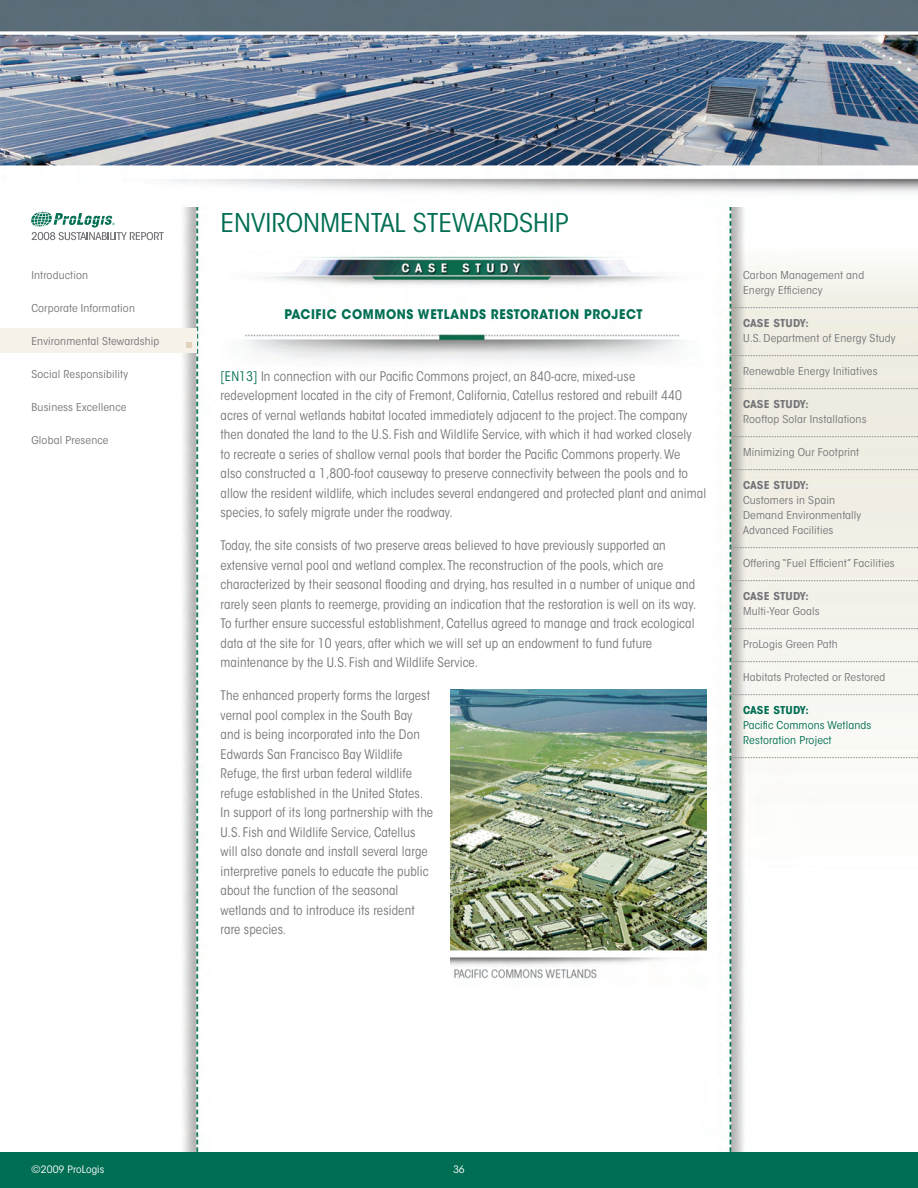
<style>
.page{position:relative;width:918px;height:1188px;background:#fff}
.page>*{position:absolute;margin:0;border:0;box-sizing:border-box;transform-origin:0 0}
.t1{font:condensed 25.65px "ITC Avant Garde Std";color:#006e53;scale:1.11 1}
.t2{font:condensed 13.2px/19.5px "ITC Avant Garde Std";letter-spacing:.01em;color:#76767a}
.t3{font:700 13.2px "ITC Avant Garde Std";letter-spacing:.05em;color:#006e53;scale:.91 1}
.t4{font:condensed 10.8px/15px "ITC Avant Garde Std";letter-spacing:.01em;color:#76767a;scale:1.11 1}
.t5{font:700 condensed 10.8px "ITC Avant Garde Std";letter-spacing:.01em;color:#76767a;scale:1.11 1}
.t6{font:condensed 10.8px/15px "ITC Avant Garde Std";letter-spacing:.01em;color:#006e53;scale:1.11 1}
.t7{font:700 condensed 10.8px "ITC Avant Garde Std";letter-spacing:.01em;color:#006e53;scale:1.11 1}
.t8{font:condensed 10.2px "ITC Avant Garde Std";letter-spacing:.01em;color:#fff;scale:1.11 1}
.s1{color:#006e53}
</style>
<div class="page">
<img style="left:0;top:0;width:918px;height:1152px">
<img style="left:220px;top:251px;width:483px;height:162px">
<div style="left:0;top:1152px;width:918px;height:36px;background:#006e53"></div>
<svg style="left:31px;top:212px;width:133px;height:28px"></svg>
<svg style="left:730px;top:307px;width:188px;height:1px"></svg>
<svg style="left:730px;top:355px;width:188px;height:1px"></svg>
<svg style="left:730px;top:388px;width:188px;height:1px"></svg>
<svg style="left:730px;top:436px;width:188px;height:1px"></svg>
<svg style="left:730px;top:469px;width:188px;height:1px"></svg>
<svg style="left:730px;top:547px;width:188px;height:1px"></svg>
<svg style="left:730px;top:580px;width:188px;height:1px"></svg>
<svg style="left:730px;top:628px;width:188px;height:1px"></svg>
<svg style="left:730px;top:661px;width:188px;height:1px"></svg>
<svg style="left:730px;top:694px;width:188px;height:1px"></svg>
<svg style="left:730px;top:757px;width:188px;height:1px"></svg>
<div style="left:220px;top:211px;width:486px;height:36px;background:#fff"></div>
<div style="left:0;top:328px;width:196px;height:25px;background:#f6f1e9"></div>
<svg style="left:186px;top:342px;width:6px;height:6px"></svg>
<img style="left:450px;top:689px;width:256px;height:297px">
<p class="t4" style="left:32px;top:268px;width:52px">Introduction</p>
<p class="t4" style="left:32px;top:301px;width:95px">Corporate Information</p>
<p class="t4" style="left:32px;top:334px;width:117px">Environmental Stewardship</p>
<p class="t4" style="left:32px;top:367px;width:89px">Social Responsibility</p>
<p class="t4" style="left:32px;top:400px;width:87px">Business Excellence</p>
<p class="t4" style="left:32px;top:433px;width:71px">Global Presence</p>
<h1 class="t1" style="left:220px;top:207px;width:315px">ENVIRONMENTAL STEWARDSHIP</h1>
<p class="t3" style="left:284px;top:306px;width:395px">PACIFIC COMMONS WETLANDS RESTORATION PROJECT</p>
<p class="t2" style="left:220px;top:366px;width:487px"><span class="s1">[EN13]</span> In connection with our Pacific Commons project, an 840-acre, mixed-use redevelopment located in the city of Fremont, California, Catellus restored and rebuilt 440 acres of vernal wetlands habitat located immediately adjacent to the project. The company then donated the land to the U.S. Fish and Wildlife Service, with which it had worked closely<br>to recreate a series of shallow vernal pools that border the Pacific Commons property. We<br>also constructed a 1,800-foot causeway to preserve connectivity between the pools and to allow the resident wildlife, which includes several endangered and protected plant and animal species, to safely migrate under the roadway.</p>
<p class="t2" style="left:220px;top:536px;width:477px">Today, the site consists of two preserve areas believed to have previously supported an extensive vernal pool and wetland complex. The reconstruction of the pools, which are characterized by their seasonal flooding and drying, has resulted in a number of unique and rarely seen plants to reemerge, providing an indication that the restoration is well on its way.<br>To further ensure successful establishment, Catellus agreed to manage and track ecological data at the site for 10 years, after which we will set up an endowment to fund future maintenance by the U.S. Fish and Wildlife Service.</p>
<p class="t2" style="left:220px;top:686px;width:214px">The enhanced property forms the largest vernal pool complex in the South Bay and is being incorporated into the Don Edwards San Francisco Bay Wildlife Refuge, the first urban federal wildlife refuge established in the United States.<br>In support of its long partnership with the U.S. Fish and Wildlife Service, Catellus will also donate and install several large interpretive panels to educate the public about the function of the seasonal wetlands and to introduce its resident rare species.</p>
<p class="t4" style="left:743px;top:268px;width:111px">Carbon Management and<br>Energy Efficiency</p>
<p class="t5" style="left:743px;top:316px;width:61px">CASE STUDY:</p>
<p class="t4" style="left:743px;top:331px;width:139px">U.S. Department of Energy Study</p>
<p class="t4" style="left:743px;top:364px;width:123px">Renewable Energy Initiatives</p>
<p class="t5" style="left:743px;top:397px;width:61px">CASE STUDY:</p>
<p class="t4" style="left:743px;top:412px;width:113px">Rooftop Solar Installations</p>
<p class="t4" style="left:743px;top:445px;width:106px">Minimizing Our Footprint</p>
<p class="t5" style="left:743px;top:478px;width:61px">CASE STUDY:</p>
<p class="t4" style="left:743px;top:493px;width:108px">Customers in Spain<br>Demand Environmentally<br>Advanced Facilities</p>
<p class="t4" style="left:743px;top:556px;width:138px">Offering “Fuel Efficient” Facilities</p>
<p class="t5" style="left:743px;top:589px;width:61px">CASE STUDY:</p>
<p class="t4" style="left:743px;top:604px;width:71px">Multi-Year Goals</p>
<p class="t4" style="left:743px;top:637px;width:87px">ProLogis Green Path</p>
<p class="t4" style="left:743px;top:670px;width:130px">Habitats Protected or Restored</p>
<p class="t7" style="left:743px;top:703px;width:61px">CASE STUDY:</p>
<p class="t6" style="left:743px;top:718px;width:117px">Pacific Commons Wetlands<br>Restoration Project</p>
<p class="t8" style="left:32px;top:1163px;width:67px">©2009 ProLogis</p>
<p class="t8" style="left:453px;top:1163px;width:12px">36</p>
</div>
